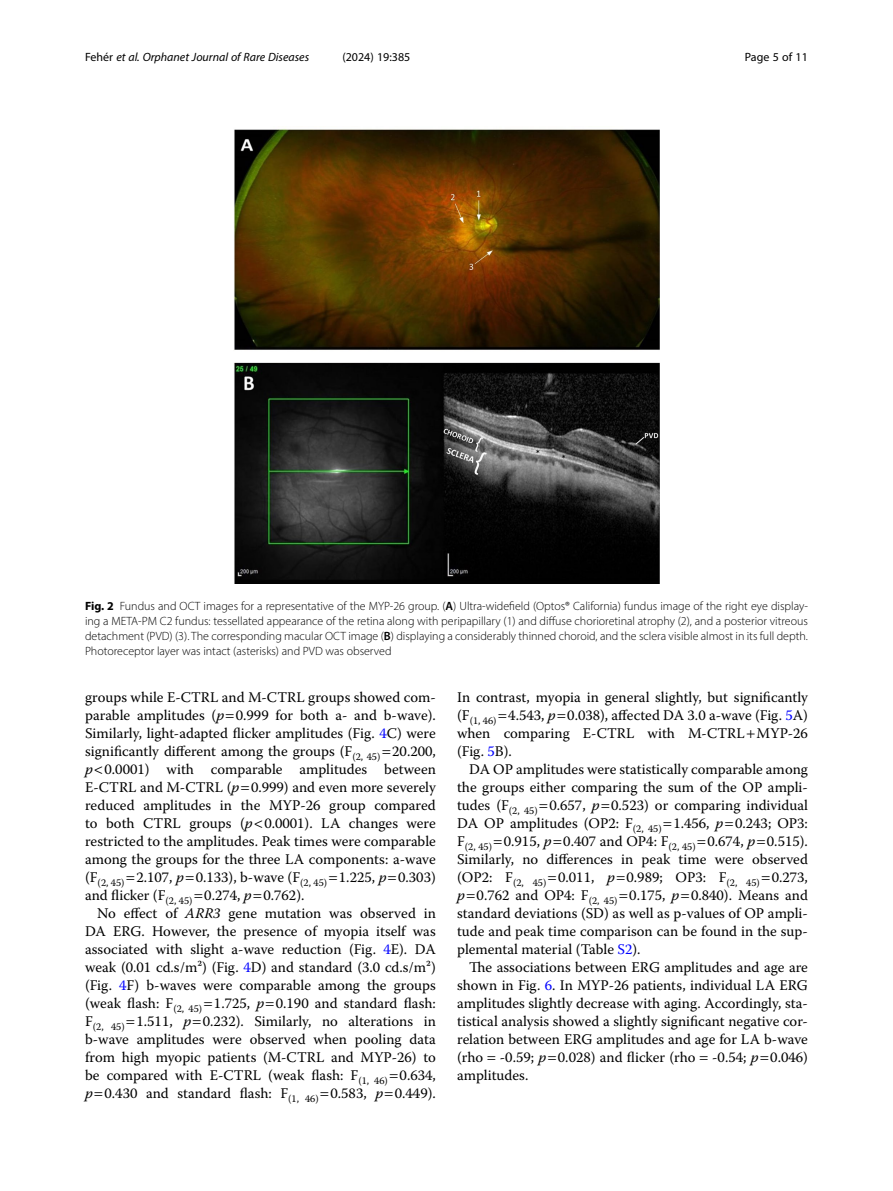
<style>
.page{position:relative;width:893px;height:1191px;background:#fff}
.page>*{position:absolute;margin:0;border:0;box-sizing:border-box;transform-origin:0 0}
.Body_Text_Indent{font:14.7px/18px "Warnock Pro";color:#000;text-align:justify}
.Body_Text{font:14.7px/18px "Warnock Pro";color:#000;text-align:justify}
.Figure_Caption{font:300 12px/15px "Myriad Pro";color:#000;text-align:justify}
.t1{font:italic 12px "Myriad Pro";color:#000}
.t2{font:12px "Myriad Pro";color:#000}
.s1{font-style:normal}
.s2{font-weight:700}
.s3{font-weight:600}
.s4{font-style:italic}
.s5{color:#00f}
</style>
<div class="page">
<img style="left:234px;top:128px;width:425px;height:455px">
<p class="t1" style="left:85px;top:50px;width:226px"><span class="s1">Fehér</span> et al. Orphanet Journal of Rare Diseases</p>
<p class="t2" style="left:342px;top:50px;width:70px">(2024) 19:385</p>
<p class="t2" style="left:745px;top:50px;width:65px">Page 5 of 11</p>
<p class="Figure_Caption" style="left:85px;top:599px;width:724px"><span class="s2">Fig. 2</span> Fundus and OCT images for a representative of the MYP-26 group. (<span class="s3">A</span>) Ultra-widefield (Optos® California) fundus image of the right eye display&shy;ing a META-PM C2 fundus: tessellated appearance of the retina along with peripapillary (1) and diffuse chorioretinal atrophy (2), and a posterior vitreous detachment (PVD) (3). The corresponding macular OCT image (<span class="s3">B</span>) displaying a considerably thinned choroid, and the sclera visible almost in its full depth.<br>Photoreceptor layer was intact (asterisks) and PVD was observed</p>
<p class="Body_Text" style="left:85px;top:688px;width:352px">groups while E-CTRL and M-CTRL groups showed com&shy;parable amplitudes (<span class="s4">p</span> 0.999 for both a- and b-wave).<br>Similarly, light-adapted flicker amplitudes (Fig. <span class="s5">4</span>C) were significantly different among the groups (F<sub>(2,</sub> <sub>45)</sub> 20.200, <span class="s4">p</span> 0.0001) with comparable amplitudes between E-CTRL and M-CTRL (<span class="s4">p</span> 0.999) and even more severely reduced amplitudes in the MYP-26 group compared to both CTRL groups (<span class="s4">p</span> 0.0001). LA changes were restricted to the amplitudes. Peak times were comparable among the groups for the three LA components: a-wave (F<sub>(2,</sub> <sub>45)</sub> 2.107, <span class="s4">p</span> 0.133), b-wave (F<sub>(2,</sub> <sub>45)</sub> 1.225, <span class="s4">p</span> 0.303) and flicker (F<sub>(2,</sub> <sub>45)</sub> 0.274, <span class="s4">p</span> 0.762).</p>
<p class="Body_Text_Indent" style="left:85px;top:904px;width:352px;text-indent:12px">No effect of <span class="s4">ARR3</span> gene mutation was observed in DA ERG. However, the presence of myopia itself was associated with slight a-wave reduction (Fig. <span class="s5">4</span>E). DA weak (0.01 cd.s/m²) (Fig. <span class="s5">4</span>D) and standard (3.0 cd.s/m²) (Fig. <span class="s5">4</span>F) b-waves were comparable among the groups (weak flash: F<sub>(2,</sub> <sub>45)</sub> 1.725, <span class="s4">p</span> 0.190 and standard flash:<br>F<sub>(2,</sub> <sub>45)</sub> 1.511, <span class="s4">p</span> 0.232). Similarly, no alterations in b-wave amplitudes were observed when pooling data from high myopic patients (M-CTRL and MYP-26) to be compared with E-CTRL (weak flash: F<sub>(1,</sub> <sub>46)</sub> 0.634, <span class="s4">p</span> 0.430 and standard flash: F<sub>(1,</sub> <sub>46)</sub> 0.583, <span class="s4">p</span> 0.449).</p>
<p class="Body_Text_Indent" style="left:457px;top:688px;width:352px">In contrast, myopia in general slightly, but significantly (F<sub>(1,</sub> <sub>46)</sub> 4.543, <span class="s4">p</span> 0.038), affected DA 3.0 a-wave (Fig. <span class="s5">5</span>A) when comparing E-CTRL with M-CTRL MYP-26 (Fig. <span class="s5">5</span>B).</p>
<p class="Body_Text_Indent" style="left:457px;top:760px;width:352px;text-indent:12px">DA OP amplitudes were statistically comparable among the groups either comparing the sum of the OP ampli&shy;tudes (F<sub>(2,</sub> <sub>45)</sub> 0.657, <span class="s4">p</span> 0.523) or comparing individual DA OP amplitudes (OP2: F<sub>(2,</sub> <sub>45)</sub> 1.456, <span class="s4">p</span> 0.243; OP3:<br>F<sub>(2,</sub> <sub>45)</sub> 0.915, <span class="s4">p</span> 0.407 and OP4: F<sub>(2,</sub> <sub>45)</sub> 0.674, <span class="s4">p</span> 0.515).<br>Similarly, no differences in peak time were observed (OP2: F<sub>(2,</sub> <sub>45)</sub> 0.011, <span class="s4">p</span> 0.989; OP3: F<sub>(2,</sub> <sub>45)</sub> 0.273, <span class="s4">p</span> 0.762 and OP4: F<sub>(2,</sub> <sub>45)</sub> 0.175, <span class="s4">p</span> 0.840). Means and standard deviations (SD) as well as p-values of OP ampli&shy;tude and peak time comparison can be found in the sup&shy;plemental material (Table <span class="s5">S2</span>).</p>
<p class="Body_Text_Indent" style="left:457px;top:958px;width:352px;text-indent:12px">The associations between ERG amplitudes and age are shown in Fig. <span class="s5">6</span>. In MYP-26 patients, individual LA ERG amplitudes slightly decrease with aging. Accordingly, sta&shy;tistical analysis showed a slightly significant negative cor&shy;relation between ERG amplitudes and age for LA b-wave (rho -0.59; <span class="s4">p</span> 0.028) and flicker (rho -0.54; <span class="s4">p</span> 0.046) amplitudes.</p>
</div>
